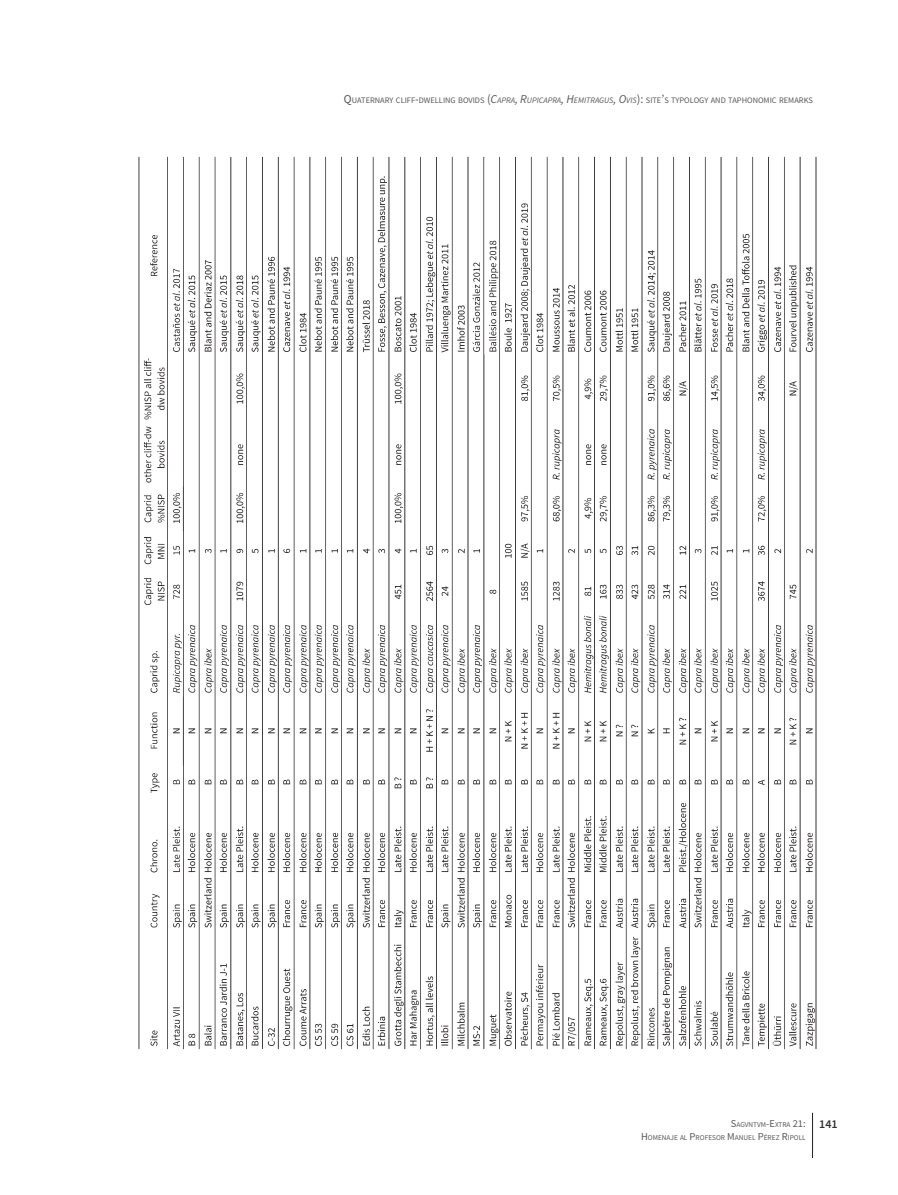
<style>
.page{position:relative;width:898px;height:1195px;background:#fff}
.page>*{position:absolute;margin:0;border:0;box-sizing:border-box;transform-origin:0 0}
.t1{font:600 12px "Source Sans Pro";color:#333}
.t2{font:8.4px "Source Sans Pro";color:#57585a}
.t3{font:7.35px/12.6px "Source Sans Pro";color:#57585a;text-align:right}
.s1{font-size:12px}
.s2{font-style:italic;font-size:12px}
.s3{font-style:italic}
.s4{font-size:10.5px}
</style>
<div class="page">
<hr style="left:812px;top:1113px;width:1px;height:45px;background:#231f20">
<img style="left:138px;top:156px;width:679px;height:894px">
<p class="t2" style="left:344px;top:95px;width:469px"><span class="s1">Q</span>UATERNARY CLIFF<span class="s1">-</span>DWELLING BOVIDS <span class="s1">(</span><span class="s2">C</span><span class="s3">APRA</span><span class="s2">, R</span><span class="s3">UPICAPRA</span><span class="s2">, H</span><span class="s3">EMITRAGUS</span><span class="s2">, O</span><span class="s3">VIS</span><span class="s1">):</span> SITE<span class="s1">’</span>S TYPOLOGY AND TAPH ONOMIC REMARKS</p>
<p class="t3" style="left:641px;top:1119px;width:166px"><span class="s4">S</span>AGVNTVM<span class="s4">-E</span>XTRA <span class="s4">21:<br>H</span>OMENAJE AL <span class="s4">P</span>ROFESOR <span class="s4">M</span>ANUEL <span class="s4">P</span>ÉREZ <span class="s4">R</span>IPOLL</p>
<h1 class="t1" style="left:819px;top:1116px;width:20px">141</h1>
</div>
